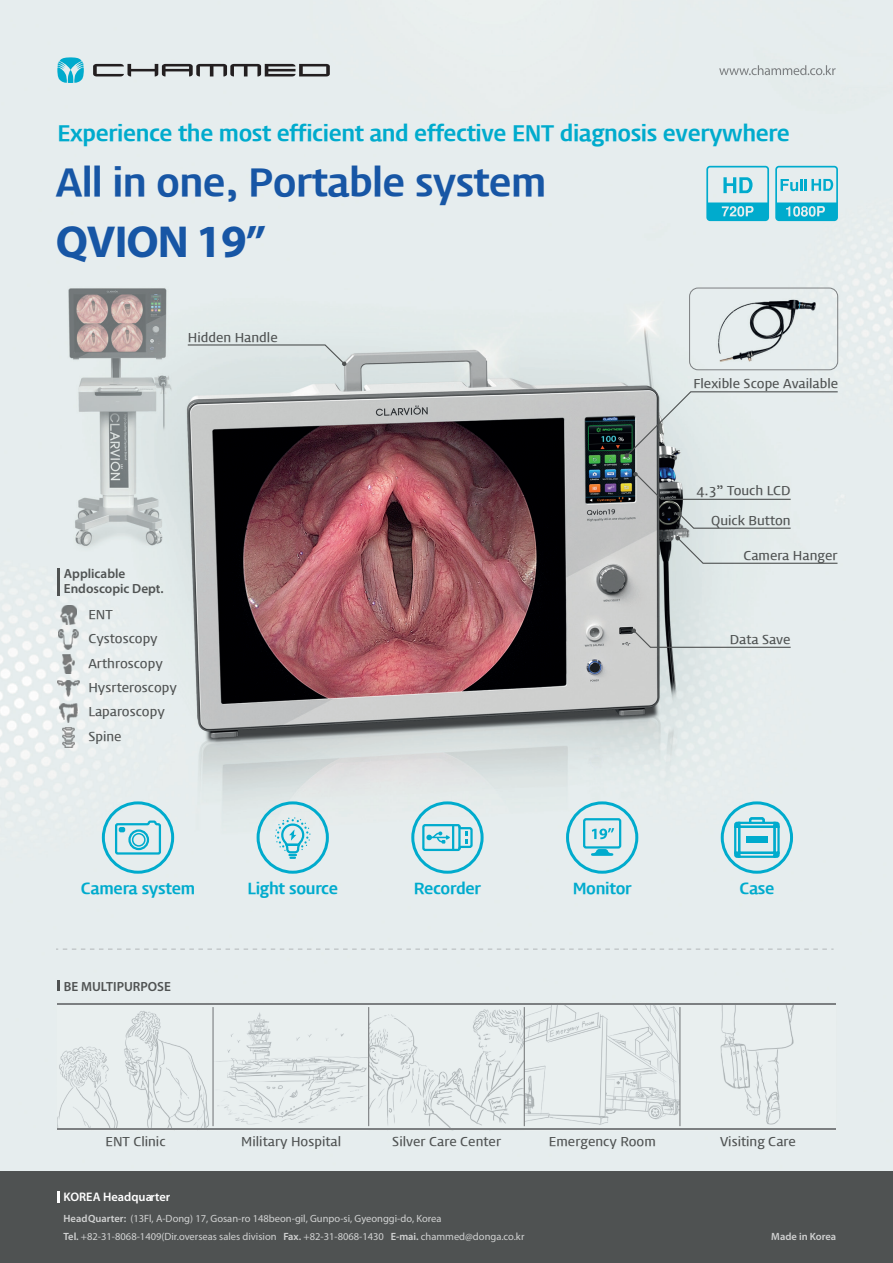
<style>
.page{position:relative;width:893px;height:1263px;background:#fff}
.page>*{position:absolute;margin:0;border:0;box-sizing:border-box;transform-origin:0 0}
.t1{font:700 45px "Myriad Pro";letter-spacing:-.02em;color:#1756a5}
.t2{font:700 36.75px "Daum Semi";letter-spacing:-.02em;color:#1756a5}
.t3{font:700 21px "Daum Semi";letter-spacing:-.02em;color:#00abcd}
.t4{font:700 15px "Daum Semi";letter-spacing:-.02em;color:#00abcd}
.t5{font:600 13.35px/15px "Myriad Pro";color:#4f5252}
.t6{font:600 12.45px "Myriad Pro";color:#fff}
.t7{font:12px "Daum Regular";color:#4f5252}
.t8{font:10.5px/18px "Myriad Pro";color:#d1d2d2}
.t9{font:600 10.5px "Myriad Pro";color:#d1d2d2}
.s1{font-size:46.35px}
.s2{font-weight:600}
</style>
<div class="page">
<img style="left:0;top:0;width:893px;height:1171px">
<img style="left:57px;top:1004px;width:779px;height:125px">
<div style="left:0;top:1171px;width:893px;height:92px;background:#4f5252"></div>
<svg style="left:719px;top:65px;width:117px;height:10px"></svg>
<svg style="left:57px;top:1191px;width:3px;height:11px"></svg>
<svg style="left:93px;top:64px;width:237px;height:12px;background:#8e9091"></svg>
<svg style="left:57px;top:57px;width:27px;height:26px"></svg>
<svg style="left:56px;top:949px;width:777px;height:1px"></svg>
<svg style="left:57px;top:980px;width:3px;height:11px"></svg>
<hr style="left:57px;top:1129px;width:779px;height:1px;background:#7c7f81">
<hr style="left:57px;top:1003px;width:779px;height:1px;background:#7c7f81">
<hr style="left:212px;top:1007px;width:2px;height:119px;background:#7c7f81">
<hr style="left:368px;top:1007px;width:1px;height:119px;background:#7c7f81">
<hr style="left:679px;top:1007px;width:1px;height:119px;background:#7c7f81">
<hr style="left:524px;top:1007px;width:1px;height:119px;background:#7c7f81">
<svg style="left:633px;top:472px;width:159px;height:28px;background:#bec6c8"></svg>
<svg style="left:677px;top:512px;width:115px;height:17px;background:#d0d8d8"></svg>
<svg style="left:675px;top:536px;width:164px;height:28px;background:#dae2e2"></svg>
<svg style="left:624px;top:391px;width:215px;height:67px;background:#d2d9d9"></svg>
<svg style="left:631px;top:628px;width:161px;height:20px;background:#ccd3d3"></svg>
<svg style="left:187px;top:344px;width:160px;height:22px;background:#d4dddd"></svg>
<svg style="left:102px;top:801px;width:72px;height:73px;background:#b1dde6"></svg>
<svg style="left:411px;top:801px;width:73px;height:73px;background:#b2dde6"></svg>
<svg style="left:257px;top:801px;width:72px;height:73px;background:#badfe6"></svg>
<svg style="left:566px;top:801px;width:72px;height:73px;background:#b4dee6"></svg>
<svg style="left:721px;top:801px;width:72px;height:73px;background:#a1d9e4"></svg>
<div style="left:689px;top:288px;width:149px;height:82px;border:1px solid #7c7f81;border-radius:9px"></div>
<img style="left:60px;top:703px;width:17px;height:19px">
<img style="left:58px;top:681px;width:21px;height:15px">
<img style="left:63px;top:727px;width:11px;height:20px">
<img style="left:60px;top:606px;width:16px;height:19px">
<img style="left:63px;top:655px;width:11px;height:18px">
<img style="left:58px;top:629px;width:20px;height:21px">
<hr style="left:57px;top:568px;width:3px;height:28px;background:#4f5252">
<svg style="left:775px;top:166px;width:63px;height:55px;background:#84d0df"></svg>
<svg style="left:706px;top:166px;width:63px;height:55px;background:#85d1e0"></svg>
<h3 class="t3" style="left:57px;top:122px;width:734px">Experience the most efficient and effective ENT diagnosis everywhere</h3>
<h2 class="t2" style="left:56px;top:163px;width:492px">All in one, Portable system</h2>
<h1 class="t1" style="left:56px;top:212px;width:212px">QVION <span class="s1">19</span>”</h1>
<p class="t7" style="left:188px;top:331px;width:92px">Hidden Handle</p>
<p class="t5" style="left:64px;top:566px;width:101px">Applicable<br>Endoscopic Dept.</p>
<p class="t7" style="left:88px;top:608px;width:26px">ENT</p>
<p class="t7" style="left:88px;top:657px;width:76px">Arthroscopy</p>
<p class="t7" style="left:88px;top:632px;width:71px">Cystoscopy</p>
<p class="t7" style="left:88px;top:681px;width:90px">Hysrteroscopy</p>
<p class="t7" style="left:88px;top:706px;width:78px">Laparoscopy</p>
<p class="t7" style="left:88px;top:730px;width:35px">Spine</p>
<p class="t7" style="left:693px;top:377px;width:146px">Flexible Scope Available</p>
<p class="t7" style="left:697px;top:485px;width:95px">4.3” Touch LCD</p>
<p class="t7" style="left:711px;top:514px;width:81px">Quick Button</p>
<p class="t7" style="left:743px;top:549px;width:96px">Camera Hanger</p>
<p class="t7" style="left:730px;top:633px;width:62px">Data Save</p>
<p class="t4" style="left:81px;top:880px;width:116px">Camera system</p>
<p class="t4" style="left:248px;top:880px;width:92px">Light source</p>
<p class="t4" style="left:414px;top:880px;width:69px">Recorder</p>
<p class="t4" style="left:573px;top:880px;width:61px">Monitor</p>
<p class="t4" style="left:739px;top:880px;width:37px">Case</p>
<p class="t5" style="left:64px;top:978px;width:109px">BE MULTIPURPOSE</p>
<p class="t7" style="left:105px;top:1135px;width:62px">ENT Clinic</p>
<p class="t7" style="left:241px;top:1135px;width:101px">Military Hospital</p>
<p class="t7" style="left:392px;top:1135px;width:110px">Silver Care Center</p>
<p class="t7" style="left:549px;top:1135px;width:108px">Emergency Room</p>
<p class="t7" style="left:720px;top:1135px;width:77px">Visiting Care</p>
<p class="t6" style="left:64px;top:1189px;width:108px">KOREA Headquarter</p>
<p class="t8" style="left:64px;top:1209px;width:462px"><span class="s2">Head Quarter:</span> (13Fl, A-Dong) 17, Gosan-ro 148beon-gil, Gunpo-si, Gyeonggi-do, Korea<br><span class="s2">Tel.</span> +82-31-8068-1409(Dir.overseas sales division <span class="s2">Fax.</span> +82-31-8068-1430 <span class="s2">E-mai.</span> chammed@donga.co.kr</p>
<p class="t9" style="left:771px;top:1230px;width:66px">Made in Korea</p>
</div>
